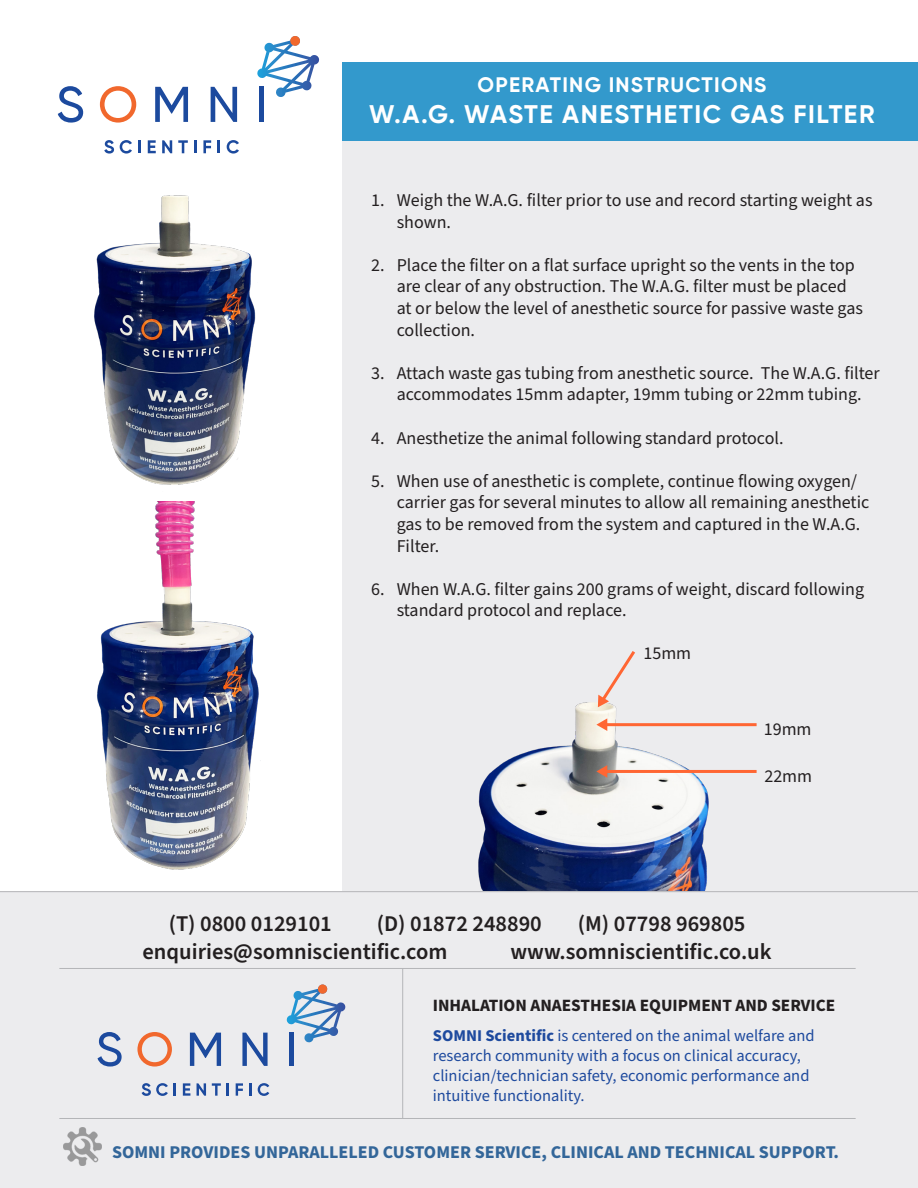
<style>
.page{position:relative;width:918px;height:1188px;background:#fff}
.page>*{position:absolute;margin:0;border:0;box-sizing:border-box;transform-origin:0 0}
.t1{font:700 25.5px "Gilroy";letter-spacing:.06em;color:#fff}
.t2{font:600 22.5px "Source Sans Pro";color:#231f20}
.t3{font:700 21px "Gilroy";letter-spacing:.06em;color:#fff}
.t4{font:18px/21.6px "Source Sans Pro";color:#231f20}
.t5{font:700 18px "Source Sans Pro";color:#369}
.t6{font:700 17.25px "Source Sans Pro";color:#231f20}
.t7{font:16.5px/19.8px "Source Sans Pro";color:#1e4a9e}
.s1{font-weight:700}
</style>
<div class="page">
<img style="left:94px;top:195px;width:162px;height:290px">
<img style="left:97px;top:502px;width:164px;height:368px">
<svg style="left:257px;top:36px;width:62px;height:61px"></svg>
<svg style="left:58px;top:86px;width:25px;height:37px"></svg>
<svg style="left:100px;top:86px;width:36px;height:37px"></svg>
<svg style="left:155px;top:87px;width:33px;height:35px"></svg>
<svg style="left:211px;top:87px;width:26px;height:35px"></svg>
<hr style="left:260px;top:87px;width:4px;height:35px;background:#1c4a9e">
<svg style="left:104px;top:140px;width:10px;height:14px"></svg>
<svg style="left:120px;top:140px;width:12px;height:14px"></svg>
<svg style="left:138px;top:140px;width:3px;height:13px"></svg>
<svg style="left:148px;top:140px;width:8px;height:13px"></svg>
<svg style="left:162px;top:140px;width:10px;height:13px"></svg>
<svg style="left:178px;top:140px;width:10px;height:13px"></svg>
<svg style="left:194px;top:140px;width:2px;height:13px"></svg>
<svg style="left:203px;top:140px;width:8px;height:13px"></svg>
<svg style="left:218px;top:140px;width:2px;height:13px"></svg>
<svg style="left:227px;top:140px;width:12px;height:14px"></svg>
<div style="left:290px;top:36px;width:10px;height:10px;background:#f1682d;border-radius:50%"></div>
<div style="left:342px;top:68px;width:576px;height:926px;background:#ececee"></div>
<div style="left:342px;top:62px;width:576px;height:79px;background:#39c"></div>
<img style="left:478px;top:702px;width:251px;height:189px">
<hr style="left:600px;top:723px;width:157px;height:3px;background:#f63">
<hr style="left:600px;top:770px;width:157px;height:3px;background:#f63">
<svg style="left:596px;top:718px;width:11px;height:13px"></svg>
<svg style="left:596px;top:765px;width:11px;height:13px"></svg>
<svg style="left:597px;top:651px;width:41px;height:56px"></svg>
<div style="left:0;top:892px;width:918px;height:296px;background:#ececee"></div>
<hr style="left:59px;top:1118px;width:797px;height:1px;background:#b4b5b8">
<hr style="left:59px;top:968px;width:797px;height:1px;background:#b4b5b8">
<hr style="left:0;top:891px;width:918px;height:1px;background:#b4b5b8">
<hr style="left:402px;top:969px;width:1px;height:150px;background:#b4b5b8">
<svg style="left:287px;top:986px;width:58px;height:56px"></svg>
<svg style="left:98px;top:1032px;width:24px;height:35px"></svg>
<svg style="left:137px;top:1032px;width:35px;height:35px"></svg>
<svg style="left:190px;top:1033px;width:31px;height:33px"></svg>
<svg style="left:242px;top:1033px;width:26px;height:33px"></svg>
<hr style="left:289px;top:1033px;width:4px;height:33px;background:#1c4a9e">
<svg style="left:142px;top:1083px;width:26px;height:13px"></svg>
<svg style="left:174px;top:1083px;width:2px;height:13px"></svg>
<svg style="left:183px;top:1083px;width:7px;height:13px"></svg>
<svg style="left:197px;top:1083px;width:9px;height:13px"></svg>
<svg style="left:212px;top:1083px;width:9px;height:13px"></svg>
<svg style="left:227px;top:1083px;width:2px;height:13px"></svg>
<svg style="left:236px;top:1083px;width:7px;height:13px"></svg>
<svg style="left:249px;top:1083px;width:3px;height:13px"></svg>
<svg style="left:258px;top:1083px;width:11px;height:13px"></svg>
<div style="left:318px;top:984px;width:9px;height:10px;background:#f1682d;border-radius:50%"></div>
<img style="left:64px;top:1127px;width:38px;height:38px">
<p class="t3" style="left:478px;top:72px;width:290px">OPERATING INSTRUCTIONS</p>
<p class="t1" style="left:369px;top:98px;width:507px">W.A.G. WASTE ANESTHETIC GAS FILTER</p>
<p class="t4" style="left:397px;top:190px;width:477px;text-indent:-26px">1. Weigh the W.A.G. filter prior to use and record starting weight as shown.</p>
<p class="t4" style="left:397px;top:255px;width:468px;text-indent:-26px">2. Place the filter on a flat surface upright so the vents in the top are clear of any obstruction. The W.A.G. filter must be placed at or below the level of anesthetic source for passive waste gas collection.</p>
<p class="t4" style="left:371px;top:363px;width:510px;text-align:center">3. Attach waste gas tubing from anesthetic source. The W.A.G. filter accommodates 15mm adapter, 19mm tubing or 22mm tubing.</p>
<p class="t4" style="left:371px;top:427px;width:414px">4. Anesthetize the animal following standard protocol.</p>
<p class="t4" style="left:397px;top:471px;width:474px;text-indent:-26px">5. When use of anesthetic is complete, continue flowing oxygen/ carrier gas for several minutes to allow all remaining anesthetic gas to be removed from the system and captured in the W.A.G.<br>Filter.</p>
<p class="t4" style="left:397px;top:579px;width:469px;text-indent:-26px">6. When W.A.G. filter gains 200 grams of weight, discard following standard protocol and replace.</p>
<p class="t4" style="left:644px;top:643px;width:49px">15mm</p>
<p class="t4" style="left:764px;top:718px;width:49px">19mm</p>
<p class="t4" style="left:764px;top:766px;width:49px">22mm</p>
<p class="t2" style="left:169px;top:908px;width:165px">(T) 0800 0129101</p>
<p class="t2" style="left:377px;top:908px;width:166px">(D) 01872 248890</p>
<p class="t2" style="left:578px;top:908px;width:169px">(M) 07798 969805</p>
<p class="t2" style="left:143px;top:937px;width:306px">enquiries@somniscientific.com</p>
<p class="t2" style="left:510px;top:937px;width:263px">www.somniscientific.co.uk</p>
<p class="t6" style="left:433px;top:994px;width:404px">INHALATION ANAESTHESIA EQUIPMENT AND SERVICE</p>
<p class="t7" style="left:433px;top:1026px;width:383px"><span class="s1">SOMNI Scientific</span> is centered on the animal welfare and research community with a focus on clinical accuracy, clinician/technician safety, economic performance and intuitive functionality.</p>
<p class="t5" style="left:112px;top:1139px;width:729px">SOMNI PROVIDES UNPARALLELED CUSTOMER SERVICE, CLINICAL AND TECHNICAL SUPPORT.</p>
</div>
